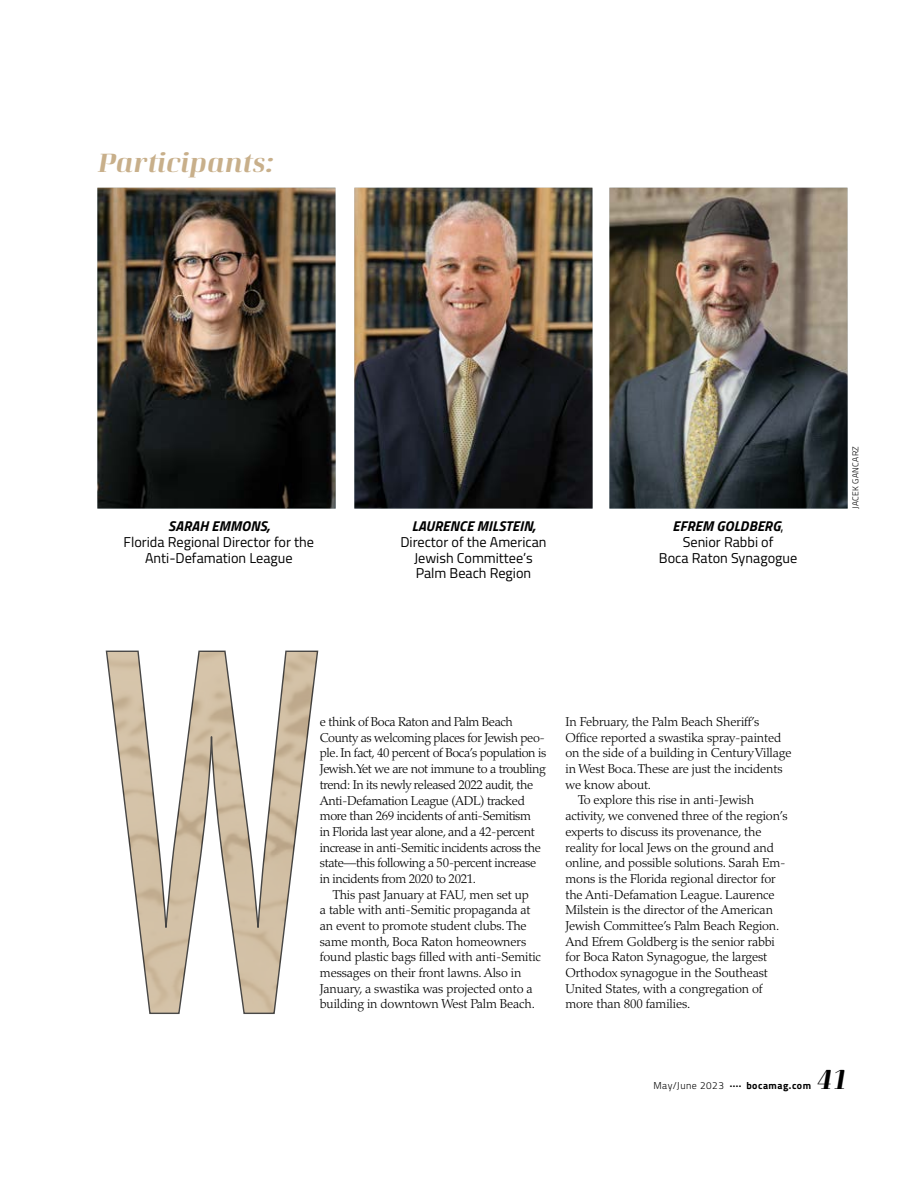
<style>
.page{position:relative;width:918px;height:1188px;background:#fff}
.page>*{position:absolute;margin:0;border:0;box-sizing:border-box;transform-origin:0 0}
.t1{font:italic 700 28.5px "Curve";color:#000}
.t2{font:italic 700 27.15px "Curve";color:#c8af8a}
.t3{font:14.25px/15.8px "Titillium";color:#000;text-align:center}
.t4{font:italic 700 14.25px "Titillium";letter-spacing:.01em;color:#000}
.t5{font:300 12.9px/15.8px "Palatino";letter-spacing:-.01em;color:#000}
.t6{font:300 12.9px/15.8px "Palatino";letter-spacing:-.03em;color:#000}
.t7{font:300 10.05px "Titillium";letter-spacing:.05em;color:#000}
.t8{font:300 8.55px "Titillium";letter-spacing:.03em;color:#000}
.s1{font-weight:700;font-style:italic}
.s2{font-family:"Palatino";font-size:5.1px}
.s3{font-weight:700}
</style>
<div class="page">
<img style="left:609px;top:188px;width:239px;height:321px">
<img style="left:354px;top:188px;width:239px;height:321px">
<img style="left:97px;top:188px;width:239px;height:321px">
<svg style="left:105px;top:650px;width:214px;height:364px"></svg>
<h2 class="t2" style="left:98px;top:147px;width:178px">Participants:</h2>
<p class="t4" style="left:168px;top:515px;width:103px">SARAH EMMONS,</p>
<p class="t3" style="left:124px;top:533px;width:192px">Florida Regional Director for the<br>Anti-Defamation League</p>
<p class="t4" style="left:412px;top:515px;width:125px">LAURENCE MILSTEIN,</p>
<p class="t3" style="left:400px;top:533px;width:148px">Director of the American<br>Jewish Committee’s<br>Palm Beach Region</p>
<p class="t3" style="left:659px;top:518px;width:140px"><span class="s1">EFREM GOLDBERG</span>,<br>Senior Rabbi of<br>Boca Raton Synagogue</p>
<p class="t8" style="left:849px;top:509px;width:64px;rotate:-90deg">JACEK GANCARZ</p>
<p class="t6" style="left:320px;top:714px;width:228px">e think of Boca Raton and Palm Beach County as welcoming places for Jewish peo&shy;ple. In fact, 40 percent of Boca’s population is Jewish. Yet we are not immune to a troubling trend: In its newly released 2022 audit, the Anti-Defamation League (ADL) tracked more than 269 incidents of anti-Semitism<br>in Florida last year alone, and a 42-percent increase in anti-Semitic incidents across the state—this following a 50-percent increase in incidents from 2020 to 2021.</p>
<p class="t5" style="left:320px;top:887px;width:223px;text-indent:13px">This past January at FAU, men set up<br>a table with anti-Semitic propaganda at an event to promote student clubs. The same month, Boca Raton homeowners found plastic bags filled with anti-Semitic messages on their front lawns. Also in January, a swastika was projected onto a building in downtown West Palm Beach.</p>
<p class="t5" style="left:565px;top:714px;width:195px">In February, the Palm Beach Sheriff’s</p>
<p class="t5" style="left:565px;top:730px;width:217px">Office reported a swastika spray-painted</p>
<p class="t5" style="left:565px;top:745px;width:228px">on the side of a building in Century Village</p>
<p class="t5" style="left:565px;top:761px;width:219px">in West Boca. These are just the incidents</p>
<p class="t5" style="left:565px;top:777px;width:87px">we know about.</p>
<p class="t5" style="left:578px;top:792px;width:177px">To explore this rise in anti-Jewish</p>
<p class="t5" style="left:565px;top:808px;width:224px">activity, we convened three of the region’s</p>
<p class="t5" style="left:565px;top:824px;width:198px">experts to discuss its provenance, the</p>
<p class="t5" style="left:565px;top:840px;width:210px">reality for local Jews on the ground and</p>
<p class="t5" style="left:565px;top:855px;width:222px">online, and possible solutions. Sarah Em-</p>
<p class="t5" style="left:565px;top:871px;width:212px">mons is the Florida regional director for</p>
<p class="t5" style="left:565px;top:887px;width:211px">the Anti-Defamation League. Laurence</p>
<p class="t5" style="left:565px;top:902px;width:209px">Milstein is the director of the American</p>
<p class="t5" style="left:565px;top:918px;width:215px">Jewish Committee’s Palm Beach Region.</p>
<p class="t5" style="left:565px;top:934px;width:211px">And Efrem Goldberg is the senior rabbi</p>
<p class="t5" style="left:565px;top:949px;width:203px">for Boca Raton Synagogue, the largest</p>
<p class="t5" style="left:565px;top:965px;width:204px">Orthodox synagogue in the Southeast</p>
<p class="t5" style="left:565px;top:981px;width:199px">United States, with a congregation of</p>
<p class="t5" style="left:565px;top:996px;width:126px">more than 800 families.</p>
<h1 class="t1" style="left:817px;top:1062px;width:32px">41</h1>
<p class="t7" style="left:653px;top:1078px;width:159px">May/June 2023 <span class="s2">• • • •</span> <span class="s3">bocamag.com</span></p>
</div>
